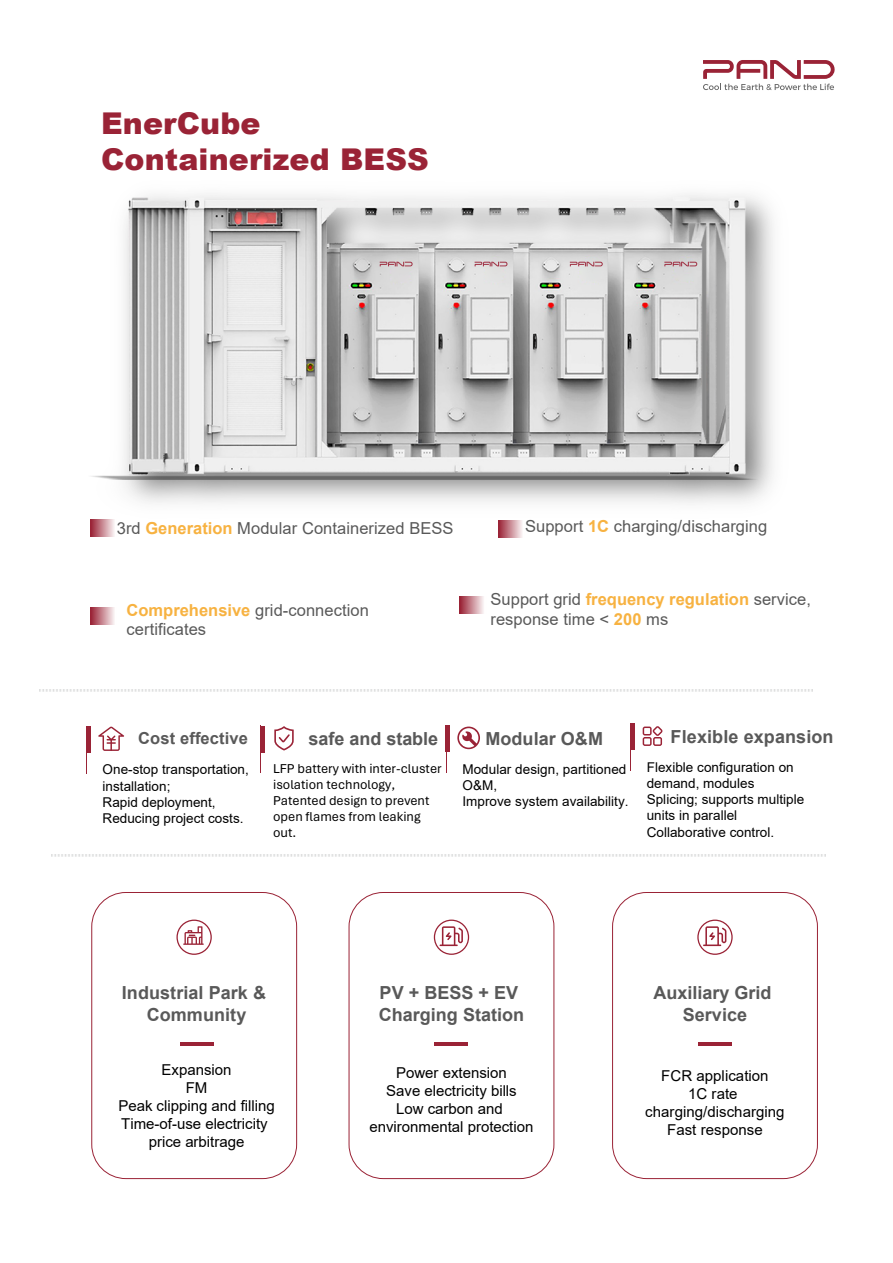
<style>
.page{position:relative;width:893px;height:1263px;background:#fff}
.page>*{position:absolute;margin:0;border:0;box-sizing:border-box;transform-origin:0 0}
.t1{font:900 30px/36px "Arial";letter-spacing:.005em;color:#9a2336}
.t2{font:700 18px/21.6px "Arial";color:#595959;text-align:center}
.t3{font:16.5px/19.8px "Arial";letter-spacing:.005em;color:#595959}
.t4{font:700 16.5px "Arial";letter-spacing:.005em;color:#595959}
.t5{font:15px/18px "Arial";color:#000;text-align:center}
.t6{font:13.5px/16.2px "Arial";color:#000}
.t7{font:13.5px/16.2px "Aptos";color:#000}
.s1{font-weight:700;color:#f7b241}
</style>
<div class="page">
<img style="left:39px;top:690px;width:773px;height:2px">
<img style="left:51px;top:855px;width:774px;height:1px">
<div style="left:91px;top:892px;width:206px;height:287px;border:1px solid #9a2336;border-radius:34px"></div>
<hr style="left:180px;top:1043px;width:33px;height:3px;background:#9a2336">
<div style="left:348px;top:892px;width:206px;height:287px;border:1px solid #9a2336;border-radius:34px"></div>
<hr style="left:434px;top:1043px;width:34px;height:3px;background:#9a2336">
<div style="left:612px;top:892px;width:205px;height:287px;border:1px solid #9a2336;border-radius:34px"></div>
<hr style="left:698px;top:1043px;width:33px;height:3px;background:#9a2336">
<img style="left:90px;top:194px;width:683px;height:327px">
<svg style="left:703px;top:60px;width:132px;height:30px"></svg>
<svg style="left:90px;top:520px;width:27px;height:17px"></svg>
<svg style="left:90px;top:607px;width:24px;height:17px"></svg>
<svg style="left:459px;top:596px;width:25px;height:17px"></svg>
<div style="left:498px;top:521px;width:26px;height:16px;background:linear-gradient(to right,#981f32,#fbf7f7)"></div>
<svg style="left:98px;top:727px;width:26px;height:24px"></svg>
<hr style="left:86px;top:726px;width:4px;height:27px;background:#9a2336">
<hr style="left:86px;top:726px;width:1px;height:48px;background:#9a2336">
<svg style="left:274px;top:726px;width:20px;height:25px"></svg>
<hr style="left:260px;top:726px;width:4px;height:26px;background:#9a2336">
<hr style="left:260px;top:726px;width:1px;height:47px;background:#9a2336">
<svg style="left:457px;top:727px;width:23px;height:22px"></svg>
<hr style="left:446px;top:725px;width:4px;height:27px;background:#9a2336">
<hr style="left:446px;top:725px;width:1px;height:48px;background:#9a2336">
<svg style="left:642px;top:726px;width:20px;height:20px"></svg>
<hr style="left:630px;top:723px;width:4px;height:27px;background:#9a2336">
<hr style="left:630px;top:723px;width:1px;height:48px;background:#9a2336">
<svg style="left:434px;top:920px;width:35px;height:35px"></svg>
<svg style="left:176px;top:920px;width:36px;height:35px"></svg>
<svg style="left:697px;top:920px;width:35px;height:35px"></svg>
<img style="left:90px;top:197px;width:669px;height:282px">
<h1 class="t1" style="left:101px;top:104px;width:329px">EnerCube<br>Containerized BESS</h1>
<p class="t3" style="left:117px;top:518px;width:338px">3rd <span class="s1">Generation</span> Modular Containerized BESS</p>
<p class="t3" style="left:127px;top:600px;width:244px"><span class="s1">Comprehensive</span> grid-connection certificates</p>
<p class="t3" style="left:525px;top:517px;width:244px">Support <span class="s1">1C</span> charging/discharging</p>
<p class="t3" style="left:490px;top:589px;width:322px">Support grid <span class="s1">frequency regulation</span> service, response time &lt; <span class="s1">200</span> ms</p>
<p class="t4" style="left:138px;top:727px;width:111px">Cost effective</p>
<p class="t6" style="left:103px;top:761px;width:148px">One-stop transportation, installation;<br>Rapid deployment,<br>Reducing project costs.</p>
<h2 class="t2" style="left:308px;top:728px;width:131px">safe and stable</h2>
<p class="t7" style="left:273px;top:759px;width:170px">LFP battery with inter-cluster isolation technology,<br>Patented design to prevent open flames from leaking out.</p>
<h2 class="t2" style="left:485px;top:728px;width:119px">Modular O&amp;M</h2>
<p class="t6" style="left:462px;top:761px;width:168px">Modular design, partitioned<br>O&amp;M,<br>Improve system availability.</p>
<h2 class="t2" style="left:670px;top:726px;width:164px">Flexible expansion</h2>
<p class="t6" style="left:646px;top:759px;width:159px">Flexible configuration on demand, modules<br>Splicing; supports multiple units in parallel<br>Collaborative control.</p>
<h2 class="t2" style="left:122px;top:982px;width:146px">Industrial Park &amp;<br>Community</h2>
<p class="t5" style="left:118px;top:1061px;width:158px">Expansion<br>FM<br>Peak clipping and filling<br>Time-of-use electricity price arbitrage</p>
<h2 class="t2" style="left:378px;top:982px;width:147px;text-align:left">PV + BESS + EV<br>Charging Station</h2>
<p class="t5" style="left:369px;top:1063px;width:165px">Power extension<br>Save electricity bills<br>Low carbon and environmental protection</p>
<h2 class="t2" style="left:653px;top:982px;width:120px">Auxiliary Grid<br>Service</h2>
<p class="t5" style="left:645px;top:1067px;width:141px">FCR application<br>1C rate charging/discharging<br>Fast response</p>
</div>
